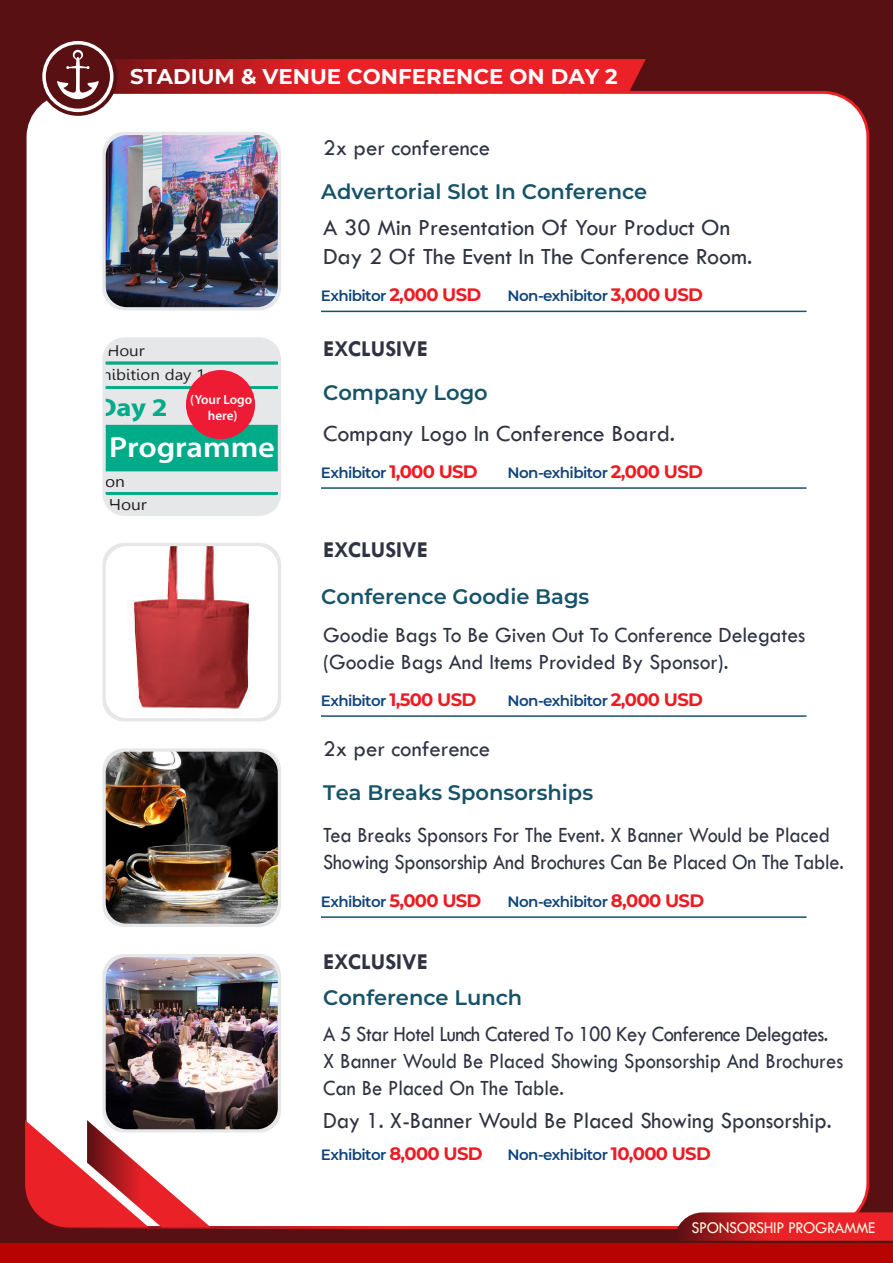
<style>
.page{position:relative;width:893px;height:1263px;background:#591013}
.page>*{position:absolute;margin:0;border:0;box-sizing:border-box;transform-origin:0 0}
.t1{font:600 29.1px "Myriad Pro";color:#fff;scale:1.12 1}
.t2{font:700 25.5px "Myriad Pro";color:#00ab8a;scale:1.12 1}
.t3{font:24px/28.8px "Tw Cen";color:#2f3342}
.t4{font:24px "Tw Cen";color:#2f3342;scale:.94 1}
.t5{font:22.8px "Tw Cen";color:#2f3342}
.t6{font:700 22.8px "Tw Cen";color:#2f3342}
.t7{font:22.5px/27px "Tw Cen";color:#2f3342;scale:.92 1}
.t8{font:22.5px/27px "Tw Cen";color:#2f3342;scale:.9 1}
.t9{font:22.5px/27px "Tw Cen";color:#2f3342;scale:.96 1}
.t10{font:700 21.3px "Montserrat";color:#fff}
.t11{font:600 21px "Montserrat";color:#165368}
.t12{font:17.1px "Tw Cen";letter-spacing:-.025em;color:#fff6e2;scale:.94 1}
.t13{font:15.15px "Leelawadee";color:#231f20;scale:1.12 1}
.t14{font:600 15px "Montserrat";letter-spacing:-.04em;color:#0f447a}
.t15{font:600 13.2px/15.8px "Myriad Pro";color:#fff;text-align:center}
.s1{font-weight:700;font-size:18px;color:#ed1c24}
</style>
<div class="page">
<div style="left:25px;top:92px;width:843px;height:1135px;background:#fff;border-radius:45px"></div>
<svg style="left:25px;top:1120px;width:186px;height:107px"></svg>
<div style="left:0;top:1243px;width:893px;height:20px;background:#b70400"></div>
<svg style="left:674px;top:1212px;width:219px;height:29px;background:#cd262a"></svg>
<div style="left:39px;top:37px;width:78px;height:79px;background:#591013;border-radius:50%"></div>
<svg style="left:42px;top:41px;width:604px;height:71px"></svg>
<svg style="left:102px;top:132px;width:179px;height:178px;background:#e1e2e3"></svg>
<img style="left:106px;top:135px;width:172px;height:172px">
<div style="left:102px;top:337px;width:179px;height:179px;background:#e6e7e8;border-radius:22px"></div>
<svg style="left:106px;top:341px;width:172px;height:172px"></svg>
<div style="left:186px;top:370px;width:69px;height:69px;background:#ed1b34;border-radius:50%"></div>
<div style="left:102px;top:543px;width:179px;height:178px;background:#e6e7e8;border-radius:22px"></div>
<img style="left:106px;top:546px;width:172px;height:172px">
<svg style="left:102px;top:748px;width:179px;height:179px;background:#e2e3e3"></svg>
<img style="left:106px;top:752px;width:172px;height:172px">
<svg style="left:102px;top:954px;width:179px;height:178px;background:#e0e1e2"></svg>
<img style="left:106px;top:957px;width:172px;height:172px">
<hr style="left:321px;top:311px;width:485px;height:1px;background:#165368">
<hr style="left:321px;top:487px;width:485px;height:2px;background:#165368">
<hr style="left:321px;top:715px;width:485px;height:2px;background:#165368">
<hr style="left:321px;top:916px;width:485px;height:2px;background:#165368">
<h3 class="t10" style="left:130px;top:63px;width:489px">STADIUM &amp; VENUE CONFERENCE ON DAY 2</h3>
<h3 class="t5" style="left:323px;top:134px;width:169px">2x per conference</h3>
<h3 class="t11" style="left:321px;top:177px;width:328px">Advertorial Slot In Conference</h3>
<h3 class="t3" style="left:323px;top:213px;width:431px">A 30 Min Presentation Of Your Product On<br>Day 2 Of The Event In The Conference Room.</h3>
<p class="t14" style="left:321px;top:286px;width:162px">Exhibitor <span class="s1">2,000 USD</span></p>
<p class="t14" style="left:508px;top:286px;width:197px">Non-exhibitor <span class="s1">3,000 USD</span></p>
<p class="t13" style="left:33px;top:366px;width:155px">End of exhibition day 1</p>
<p class="t15" style="left:190px;top:391px;width:63px">(Your Logo here)</p>
<h2 class="t2" style="left:97px;top:390px;width:65px">Day 2</h2>
<h1 class="t1" style="left:109px;top:429px;width:150px">Programme</h1>
<h3 class="t6" style="left:323px;top:335px;width:106px">EXCLUSIVE</h3>
<h3 class="t11" style="left:323px;top:378px;width:166px">Company Logo</h3>
<h3 class="t3" style="left:323px;top:419px;width:354px">Company Logo In Conference Board.</h3>
<p class="t14" style="left:321px;top:462px;width:158px">Exhibitor <span class="s1">1,000 USD</span></p>
<p class="t14" style="left:508px;top:462px;width:197px">Non-exhibitor <span class="s1">2,000 USD</span></p>
<h3 class="t6" style="left:323px;top:536px;width:106px">EXCLUSIVE</h3>
<h3 class="t11" style="left:321px;top:582px;width:270px">Conference Goodie Bags</h3>
<h3 class="t9" style="left:323px;top:621px;width:504px">Goodie Bags To Be Given Out To Conference Delegates (Goodie Bags And Items Provided By Sponsor).</h3>
<p class="t14" style="left:321px;top:691px;width:157px">Exhibitor <span class="s1">1,500 USD</span></p>
<p class="t14" style="left:508px;top:691px;width:197px">Non-exhibitor <span class="s1">2,000 USD</span></p>
<h3 class="t5" style="left:323px;top:735px;width:169px">2x per conference</h3>
<h3 class="t11" style="left:323px;top:778px;width:272px">Tea Breaks Sponsorships</h3>
<h3 class="t8" style="left:323px;top:821px;width:580px">Tea Breaks Sponsors For The Event. X Banner Would be Placed<br>Showing Sponsorship And Brochures Can Be Placed On The Table.</h3>
<p class="t14" style="left:321px;top:892px;width:162px">Exhibitor <span class="s1">5,000 USD</span></p>
<p class="t14" style="left:508px;top:892px;width:198px">Non-exhibitor <span class="s1">8,000 USD</span></p>
<h3 class="t6" style="left:323px;top:948px;width:106px">EXCLUSIVE</h3>
<h3 class="t11" style="left:323px;top:984px;width:201px">Conference Lunch</h3>
<h3 class="t7" style="left:323px;top:1020px;width:567px">A 5 Star Hotel Lunch Catered To 100 Key Conference Delegates.<br>X Banner Would Be Placed Showing Sponsorship And Brochures<br>Can Be Placed On The Table.</h3>
<h3 class="t4" style="left:323px;top:1106px;width:543px">Day 1. X-Banner Would Be Placed Showing Sponsorship.</h3>
<p class="t14" style="left:321px;top:1144px;width:163px">Exhibitor <span class="s1">8,000 USD</span></p>
<p class="t14" style="left:508px;top:1144px;width:205px">Non-exhibitor <span class="s1">10,000 USD</span></p>
<p class="t12" style="left:691px;top:1217px;width:197px">SPONSORSHIP PROGRAMME</p>
</div>
